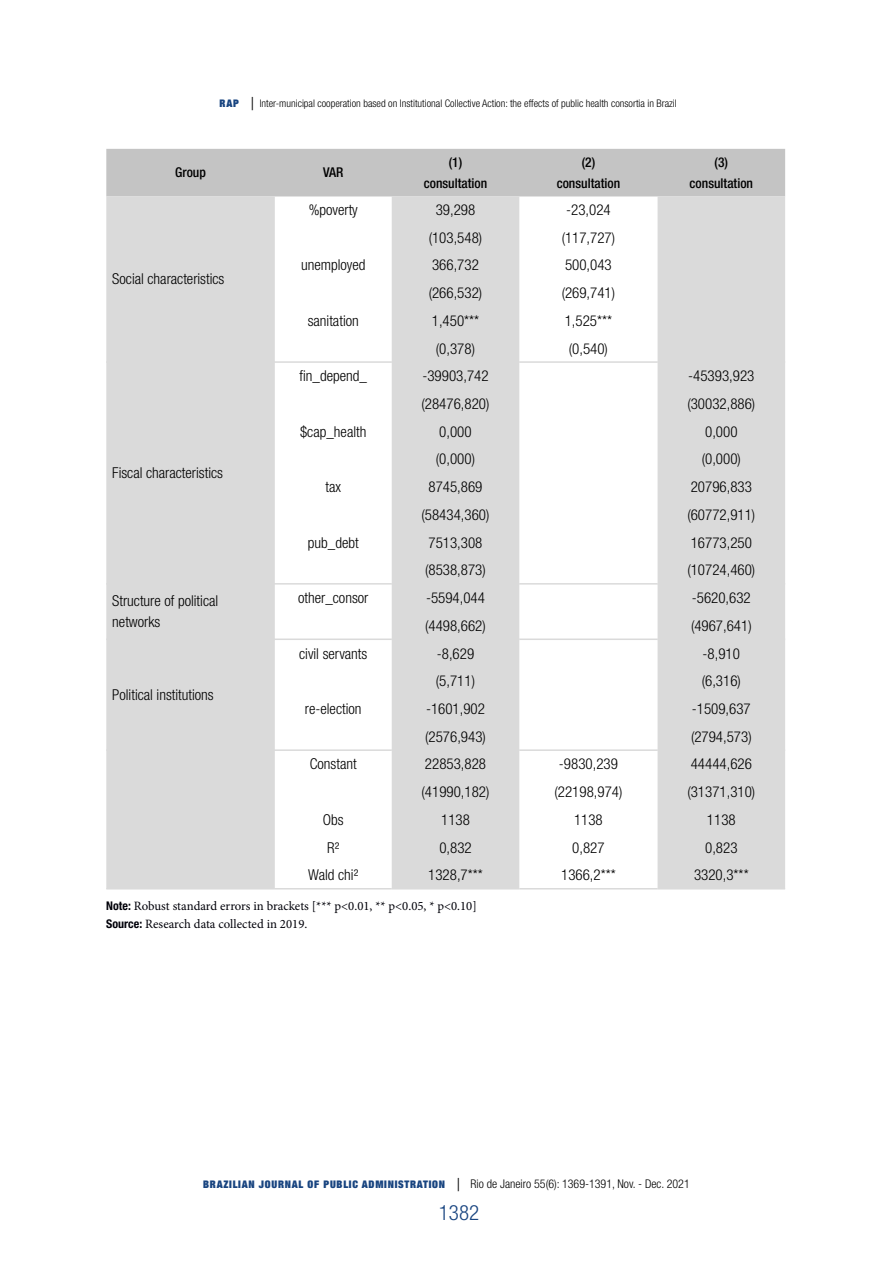
<style>
.page{position:relative;width:893px;height:1263px;background:#fff}
.page>*{position:absolute;margin:0;border:0;box-sizing:border-box;transform-origin:0 0}
.t1{font:300 condensed 21px "Helvetica Neue LT Std";color:#184480}
.t2{font:300 condensed 15px/21px "Helvetica Neue LT Std";color:#000}
.t3{font:500 condensed 13.5px/21px "Helvetica Neue LT Std";color:#000;text-align:center}
.t4{font:12.75px/18px "Minion Pro";color:#000009}
.t5{font:300 condensed 12px "Helvetica Neue LT Std";color:#000}
.t6{font:300 condensed 10.5px "Helvetica Neue LT Std";color:#000}
.s1{font-family:"Helvetica Neue";font-weight:900;font-stretch:expanded;color:#184480}
.s2{font-size:18px}
.s3{font-family:"Helvetica Neue LT Std";font-weight:700;font-stretch:condensed;font-size:12px}
.s4{font-family:"Helvetica Neue";font-weight:900;font-stretch:expanded;font-size:10.5px;color:#184480}
</style>
<div class="page">
<div style="left:106px;top:149px;width:679px;height:47px;background:#c4c4c4"></div>
<svg style="left:106px;top:196px;width:679px;height:692px;fill:#dadada"></svg>
<hr style="left:106px;top:361px;width:169px;height:2px;background:#dadada">
<hr style="left:275px;top:361px;width:117px;height:2px;background:#dadada">
<hr style="left:392px;top:361px;width:127px;height:2px;background:#dadada">
<hr style="left:519px;top:361px;width:139px;height:2px;background:#dadada">
<hr style="left:658px;top:361px;width:127px;height:2px;background:#dadada">
<hr style="left:106px;top:583px;width:169px;height:2px;background:#dadada">
<hr style="left:275px;top:583px;width:117px;height:2px;background:#dadada">
<hr style="left:392px;top:583px;width:127px;height:2px;background:#dadada">
<hr style="left:519px;top:583px;width:139px;height:2px;background:#dadada">
<hr style="left:658px;top:583px;width:127px;height:2px;background:#dadada">
<hr style="left:106px;top:638px;width:169px;height:2px;background:#dadada">
<hr style="left:275px;top:638px;width:117px;height:2px;background:#dadada">
<hr style="left:392px;top:638px;width:127px;height:2px;background:#dadada">
<hr style="left:519px;top:638px;width:139px;height:2px;background:#dadada">
<hr style="left:658px;top:638px;width:127px;height:2px;background:#dadada">
<hr style="left:106px;top:749px;width:169px;height:2px;background:#dadada">
<hr style="left:275px;top:749px;width:117px;height:2px;background:#dadada">
<hr style="left:392px;top:749px;width:127px;height:2px;background:#dadada">
<hr style="left:519px;top:749px;width:139px;height:2px;background:#dadada">
<hr style="left:658px;top:749px;width:127px;height:2px;background:#dadada">
<hr style="left:106px;top:888px;width:169px;height:1px;background:#dadada">
<hr style="left:275px;top:888px;width:117px;height:1px;background:#dadada">
<hr style="left:392px;top:888px;width:127px;height:1px;background:#dadada">
<hr style="left:519px;top:888px;width:139px;height:1px;background:#dadada">
<hr style="left:658px;top:888px;width:127px;height:1px;background:#dadada">
<p class="t6" style="left:220px;top:98px;width:459px"><span class="s1">RAP</span> <span class="s2">|</span> Inter-municipal cooperation based on Institutional Collective Action: the effects of public health consortia in Brazil</p>
<p class="t3" style="left:175px;top:162px;width:32px">Group</p>
<p class="t3" style="left:323px;top:162px;width:22px">VAR</p>
<p class="t3" style="left:424px;top:151px;width:65px">(1) consultation</p>
<p class="t3" style="left:557px;top:151px;width:65px">(2) consultation</p>
<p class="t3" style="left:690px;top:151px;width:65px">(3) consultation</p>
<p class="t2" style="left:112px;top:268px;width:114px">Social characteristics</p>
<p class="t2" style="left:112px;top:462px;width:112px">Fiscal characteristics</p>
<p class="t2" style="left:309px;top:199px;width:51px">%poverty</p>
<p class="t2" style="left:436px;top:199px;width:41px">39,298</p>
<p class="t2" style="left:566px;top:199px;width:46px">-23,024</p>
<p class="t2" style="left:429px;top:227px;width:55px">(103,548)</p>
<p class="t2" style="left:562px;top:227px;width:55px">(117,727)</p>
<p class="t2" style="left:301px;top:254px;width:66px">unemployed</p>
<p class="t2" style="left:432px;top:254px;width:48px">366,732</p>
<p class="t2" style="left:565px;top:254px;width:48px">500,043</p>
<p class="t2" style="left:429px;top:282px;width:55px">(266,532)</p>
<p class="t2" style="left:562px;top:282px;width:55px">(269,741)</p>
<p class="t2" style="left:308px;top:310px;width:53px">sanitation</p>
<p class="t2" style="left:432px;top:310px;width:49px">1,450***</p>
<p class="t2" style="left:565px;top:310px;width:49px">1,525***</p>
<p class="t2" style="left:436px;top:338px;width:41px">(0,378)</p>
<p class="t2" style="left:569px;top:338px;width:41px">(0,540)</p>
<p class="t2" style="left:299px;top:365px;width:69px">fin_depend_</p>
<p class="t2" style="left:422px;top:365px;width:68px">-39903,742</p>
<p class="t2" style="left:688px;top:365px;width:68px">-45393,923</p>
<p class="t2" style="left:422px;top:393px;width:69px">(28476,820)</p>
<p class="t2" style="left:687px;top:393px;width:69px">(30032,886)</p>
<p class="t2" style="left:300px;top:421px;width:68px">$cap_health</p>
<p class="t2" style="left:439px;top:421px;width:34px">0,000</p>
<p class="t2" style="left:705px;top:421px;width:34px">0,000</p>
<p class="t2" style="left:436px;top:448px;width:41px">(0,000)</p>
<p class="t2" style="left:702px;top:448px;width:41px">(0,000)</p>
<p class="t2" style="left:325px;top:476px;width:17px">tax</p>
<p class="t2" style="left:428px;top:476px;width:56px">8745,869</p>
<p class="t2" style="left:691px;top:476px;width:63px">20796,833</p>
<p class="t2" style="left:422px;top:504px;width:69px">(58434,360)</p>
<p class="t2" style="left:687px;top:504px;width:69px">(60772,911)</p>
<p class="t2" style="left:308px;top:532px;width:52px">pub_debt</p>
<p class="t2" style="left:428px;top:532px;width:56px">7513,308</p>
<p class="t2" style="left:691px;top:532px;width:63px">16773,250</p>
<p class="t2" style="left:425px;top:559px;width:62px">(8538,873)</p>
<p class="t2" style="left:687px;top:559px;width:69px">(10724,460)</p>
<p class="t2" style="left:112px;top:590px;width:107px">Structure of political networks</p>
<p class="t2" style="left:298px;top:587px;width:72px">other_consor</p>
<p class="t2" style="left:426px;top:587px;width:60px">-5594,044</p>
<p class="t2" style="left:692px;top:587px;width:60px">-5620,632</p>
<p class="t2" style="left:425px;top:615px;width:62px">(4498,662)</p>
<p class="t2" style="left:691px;top:615px;width:62px">(4967,641)</p>
<p class="t2" style="left:299px;top:643px;width:70px">civil servants</p>
<p class="t2" style="left:437px;top:643px;width:39px">-8,629</p>
<p class="t2" style="left:703px;top:643px;width:39px">-8,910</p>
<p class="t2" style="left:436px;top:670px;width:41px">(5,711)</p>
<p class="t2" style="left:702px;top:670px;width:41px">(6,316)</p>
<p class="t2" style="left:305px;top:698px;width:58px">re-election</p>
<p class="t2" style="left:426px;top:698px;width:60px">-1601,902</p>
<p class="t2" style="left:692px;top:698px;width:60px">-1509,637</p>
<p class="t2" style="left:425px;top:726px;width:62px">(2576,943)</p>
<p class="t2" style="left:691px;top:726px;width:62px">(2794,573)</p>
<p class="t2" style="left:310px;top:753px;width:48px">Constant</p>
<p class="t2" style="left:425px;top:753px;width:63px">22853,828</p>
<p class="t2" style="left:559px;top:753px;width:60px">-9830,239</p>
<p class="t2" style="left:691px;top:753px;width:63px">44444,626</p>
<p class="t2" style="left:422px;top:781px;width:69px">(41990,182)</p>
<p class="t2" style="left:554px;top:781px;width:69px">(22198,974)</p>
<p class="t2" style="left:687px;top:781px;width:69px">(31371,310)</p>
<p class="t2" style="left:323px;top:809px;width:22px">Obs</p>
<p class="t2" style="left:441px;top:809px;width:30px">1138</p>
<p class="t2" style="left:574px;top:809px;width:30px">1138</p>
<p class="t2" style="left:707px;top:809px;width:30px">1138</p>
<p class="t2" style="left:327px;top:837px;width:14px">R²</p>
<p class="t2" style="left:439px;top:837px;width:34px">0,832</p>
<p class="t2" style="left:572px;top:837px;width:34px">0,827</p>
<p class="t2" style="left:705px;top:837px;width:34px">0,823</p>
<p class="t2" style="left:308px;top:864px;width:52px">Wald chi²</p>
<p class="t2" style="left:428px;top:864px;width:56px">1328,7***</p>
<p class="t2" style="left:561px;top:864px;width:56px">1366,2***</p>
<p class="t2" style="left:694px;top:864px;width:56px">3320,3***</p>
<p class="t4" style="left:106px;top:897px;width:372px"><span class="s3">Note:</span> Robust standard errors in brackets [*** p&lt;0.01, ** p&lt;0.05, * p&lt;0.10]<br><span class="s3">Source:</span> Research data collected in 2019.</p>
<p class="t2" style="left:112px;top:684px;width:103px">Political institutions</p>
<p class="t5" style="left:203px;top:1176px;width:488px"><span class="s4">BRAZILIAN JOURNAL OF PUBLIC ADMINISTRATION</span> <span class="s2">|</span> Rio de Janeiro 55(6): 1369-1391, Nov. - Dec. 2021</p>
<h1 class="t1" style="left:439px;top:1200px;width:42px">1382</h1>
</div>
